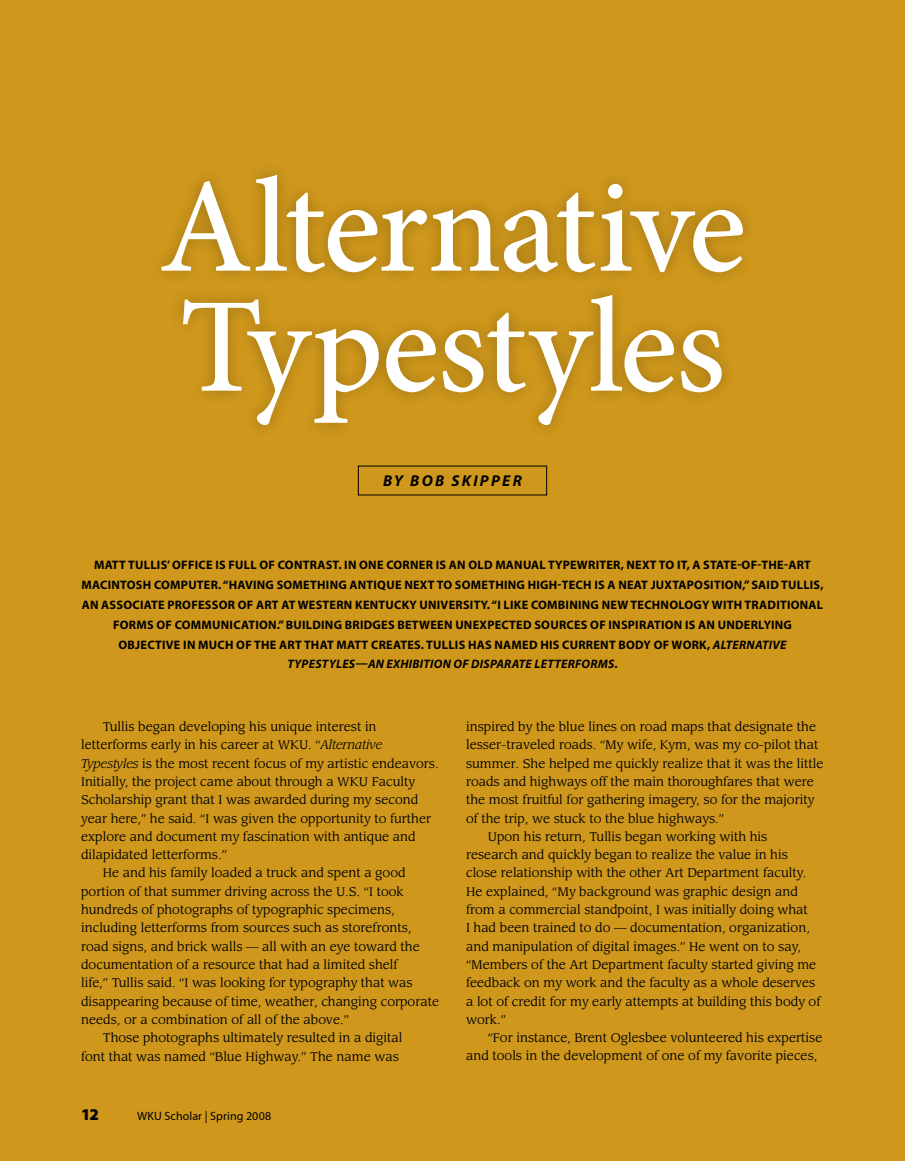
<style>
.page{position:relative;width:905px;height:1161px;background:#fff}
.page>*{position:absolute;margin:0;border:0;box-sizing:border-box;transform-origin:0 0}
.t1{font:500 135px/120px "Minion Pro";letter-spacing:-.02em;color:#fff}
.t2{font:900 16.5px "Myriad Pro";color:#000}
.t3{font:italic 700 15.75px "Myriad Pro";letter-spacing:.145em;color:#000}
.t4{font:12.3px "Leawood";color:#000}
.t5{font:700 12.3px "Myriad Pro";letter-spacing:.02em;color:#000}
.t6{font:italic 700 12.3px "Myriad Pro";letter-spacing:.02em;color:#000}
.t7{font:12px "Myriad";letter-spacing:.01em;color:#000}
.s1{font-style:italic}
</style>
<div class="page">
<div style="left:0;top:0;width:904px;height:1161px;background:#cf981c"></div>
<div style="left:146px;top:159px;width:758px;height:341px;background:#000;opacity:.25"></div>
<h1 class="t1" style="left:159px;top:168px;width:588px">Alternative<br>Typestyles</h1>
<p class="t3" style="left:383px;top:471px;width:140px">BY BOB SKIPPER</p>
<p class="t5" style="left:94px;top:557px;width:718px">MATT TULLIS’ OFFICE IS FULL OF CONTRAST. IN ONE CORNER IS AN OLD MANUAL TYPEWRITER, NEXT TO IT, A STATE-OF-THE-ART</p>
<p class="t5" style="left:81px;top:577px;width:743px">MACINTOSH COMPUTER. “HAVING SOMETHING ANTIQUE NEXT TO SOMETHING HIGH-TECH IS A NEAT JUXTAPOSITION,” SAID TULLIS,</p>
<p class="t5" style="left:82px;top:597px;width:743px">AN ASSOCIATE PROFESSOR OF ART AT WESTERN KENTUCKY UNIVERSITY. “I LIKE COMBINING NEW TECHNOLOGY WITH TRADITIONAL</p>
<p class="t5" style="left:113px;top:617px;width:680px">FORMS OF COMMUNICATION.” BUILDING BRIDGES BETWEEN UNEXPECTED SOURCES OF INSPIRATION IS AN UNDERLYING</p>
<p class="t5" style="left:118px;top:637px;width:610px">OBJECTIVE IN MUCH OF THE ART THAT MATT CREATES. TULLIS HAS NAMED HIS CURRENT BODY OF WORK, <span class="s1">ALTERNATI</span></p>
<p class="t6" style="left:772px;top:637px;width:15px">VE</p>
<p class="t6" style="left:287px;top:656px;width:15px">TYPESTYLES</p>
<p class="t6" style="left:355px;top:656px;width:61px">—AN EXHIBITION</p>
<p class="t6" style="left:453px;top:656px;width:34px">OF DISPARATE</p>
<p class="t6" style="left:534px;top:656px;width:8px">LETTER</p>
<p class="t6" style="left:575px;top:656px;width:16px">FORMS</p>
<p class="t5" style="left:614px;top:656px;width:5px">.</p>
<p class="t4" style="left:103px;top:719px;width:275px">Tullis began developing his unique interest in</p>
<p class="t4" style="left:81px;top:738px;width:302px">letterforms early in his career at WKU. “<span class="s1">Alternative</span></p>
<p class="t4" style="left:81px;top:756px;width:359px"><span class="s1">Typestyles</span> is the most recent focus of my artistic endeavors.</p>
<p class="t4" style="left:81px;top:774px;width:335px">Initially, the project came about through a WKU Faculty</p>
<p class="t4" style="left:81px;top:793px;width:338px">Scholarship grant that I was awarded during my second</p>
<p class="t4" style="left:81px;top:811px;width:351px">year here,” he said. “I was given the opportunity to further</p>
<p class="t4" style="left:81px;top:829px;width:336px">explore and document my fascination with antique and</p>
<p class="t4" style="left:81px;top:847px;width:147px">dilapidated letterforms.”</p>
<p class="t4" style="left:103px;top:866px;width:304px">He and his family loaded a truck and spent a good</p>
<p class="t4" style="left:81px;top:884px;width:324px">portion of that summer driving across the U.S. “I took</p>
<p class="t4" style="left:81px;top:902px;width:315px">hundreds of photographs of typographic specimens,</p>
<p class="t4" style="left:81px;top:921px;width:332px">including letterforms from sources such as storefronts,</p>
<p class="t4" style="left:81px;top:939px;width:340px">road signs, and brick walls — all with an eye toward the</p>
<p class="t4" style="left:81px;top:957px;width:318px">documentation of a resource that had a limited shelf</p>
<p class="t4" style="left:81px;top:976px;width:333px">life,” Tullis said. “I was looking for typography that was</p>
<p class="t4" style="left:81px;top:994px;width:359px">disappearing because of time, weather, changing corporate</p>
<p class="t4" style="left:81px;top:1012px;width:269px">needs, or a combination of all of the above.”</p>
<p class="t4" style="left:103px;top:1030px;width:301px">Those photographs ultimately resulted in a digital</p>
<p class="t4" style="left:81px;top:1049px;width:319px">font that was named “Blue Highway.” The name was</p>
<h2 class="t2" style="left:81px;top:1103px;width:20px">12</h2>
<p class="t7" style="left:137px;top:1110px;width:135px">WKU Scholar | Spring 2008</p>
<p class="t4" style="left:466px;top:719px;width:351px">inspired by the blue lines on road maps that designate the</p>
<p class="t4" style="left:466px;top:738px;width:354px">lesser-traveled roads. “My wife, Kym, was my co-pilot that</p>
<p class="t4" style="left:466px;top:756px;width:359px">summer. She helped me quickly realize that it was the little</p>
<p class="t4" style="left:466px;top:774px;width:349px">roads and highways off the main thoroughfares that were</p>
<p class="t4" style="left:466px;top:793px;width:350px">the most fruitful for gathering imagery, so for the majority</p>
<p class="t4" style="left:466px;top:811px;width:259px">of the trip, we stuck to the blue highways.”</p>
<p class="t4" style="left:487px;top:829px;width:281px">Upon his return, Tullis began working with his</p>
<p class="t4" style="left:466px;top:847px;width:323px">research and quickly began to realize the value in his</p>
<p class="t4" style="left:466px;top:866px;width:342px">close relationship with the other Art Department faculty.</p>
<p class="t4" style="left:466px;top:884px;width:333px">He explained, “My background was graphic design and</p>
<p class="t4" style="left:466px;top:902px;width:343px">from a commercial standpoint, I was initially doing what</p>
<p class="t4" style="left:466px;top:921px;width:345px">I had been trained to do — documentation, organization,</p>
<p class="t4" style="left:466px;top:939px;width:336px">and manipulation of digital images.” He went on to say,</p>
<p class="t4" style="left:466px;top:957px;width:352px">“Members of the Art Department faculty started giving me</p>
<p class="t4" style="left:466px;top:976px;width:351px">feedback on my work and the faculty as a whole deserves</p>
<p class="t4" style="left:466px;top:994px;width:356px">a lot of credit for my early attempts at building this body of</p>
<p class="t4" style="left:466px;top:1012px;width:41px">work.”</p>
<p class="t4" style="left:487px;top:1030px;width:336px">“For instance, Brent Oglesbee volunteered his expertise</p>
<p class="t4" style="left:466px;top:1049px;width:353px">and tools in the development of one of my favorite pieces,</p>
</div>
